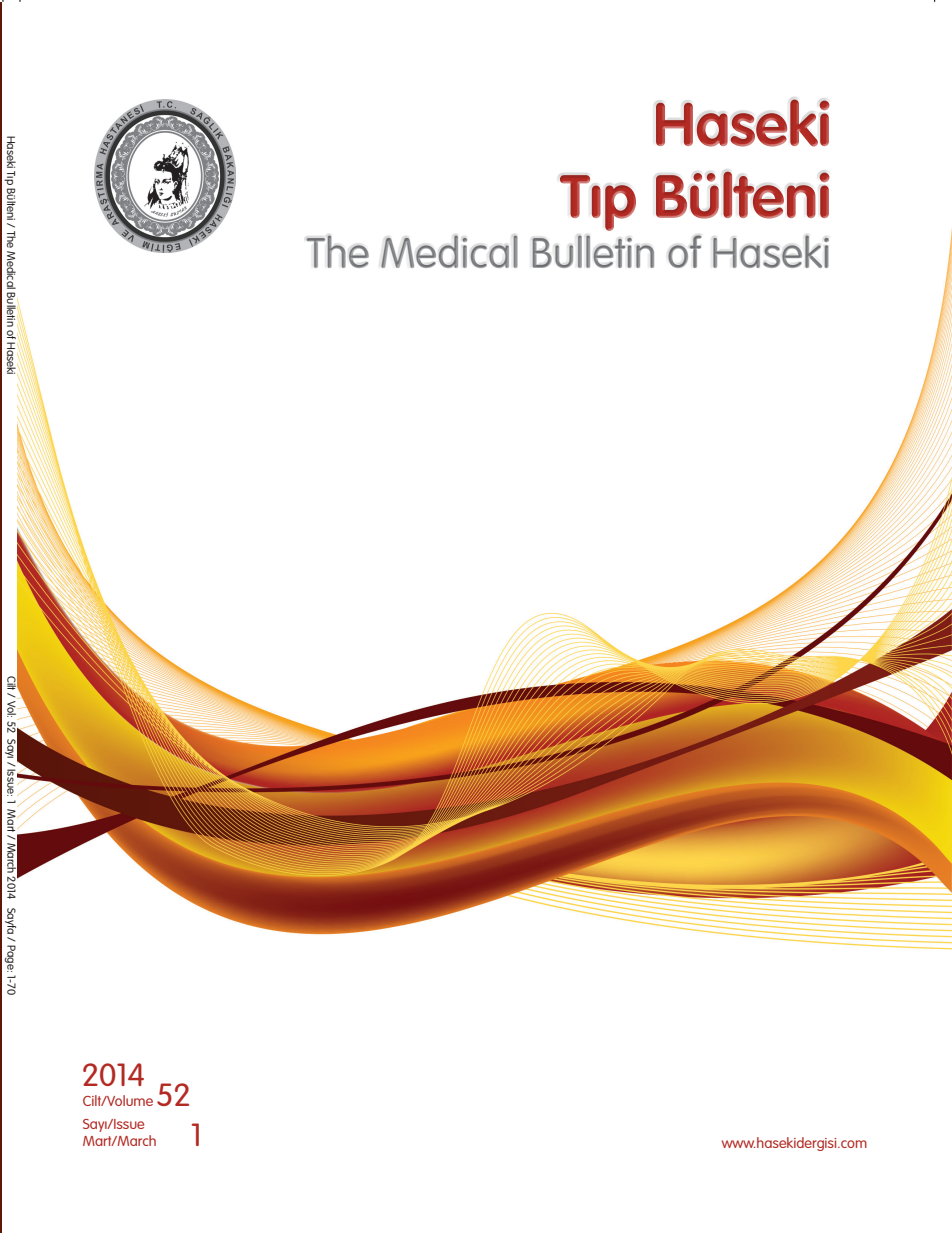
<style>
.page{position:relative;width:952px;height:1233px;background:#fff}
.page>*{position:absolute;margin:0;border:0;box-sizing:border-box;transform-origin:0 0}
.t1{font:60px/72px "VAG Rounded Bold Tr";color:#b22a23;text-align:right}
.t2{font:42px "VAG Rounded Light Tr";color:#7e8083}
.t3{font:31.5px "VAG Rounded Light Tr";color:#b22a23}
.t4{font:14.25px "VAG Rounded Light Tr";color:#b22a23}
.t5{font:11.25px "VAG Rounded Light Tr";color:#231f20}
</style>
<div class="page">
<img style="left:18px;top:187px;width:933px;height:763px">
<div style="left:304px;top:96px;width:528px;height:173px;background:#231f20;opacity:.25"></div>
<img style="left:94px;top:100px;width:141px;height:153px">
<hr style="left:0;top:2px;width:2px;height:1230px;background:#5d1809">
<p class="t5" style="left:18px;top:135px;width:241px;rotate:90deg">Haseki T›p Bülteni / The Medical Bulletin of Haseki</p>
<h1 class="t1" style="left:560px;top:88px;width:272px">Haseki<br>Tıp Bülteni</h1>
<h2 class="t2" style="left:307px;top:229px;width:525px">The Medical Bulletin of Haseki</h2>
<p class="t5" style="left:18px;top:675px;width:321px;rotate:90deg">Cilt / Vol: 52 Say› / Issue: 1 Mart / March 2014 Sayfa / Page: 1-70</p>
<p class="t3" style="left:82px;top:1057px;width:65px">2014</p>
<p class="t4" style="left:83px;top:1092px;width:72px">Cilt/Volume</p>
<p class="t3" style="left:156px;top:1077px;width:36px">52</p>
<p class="t4" style="left:83px;top:1115px;width:63px">Sayı/Issue</p>
<p class="t4" style="left:83px;top:1132px;width:75px">Mart/March</p>
<p class="t3" style="left:191px;top:1116px;width:13px">1</p>
<p class="t4" style="left:721px;top:1135px;width:147px">www.hasekidergisi.com</p>
</div>
